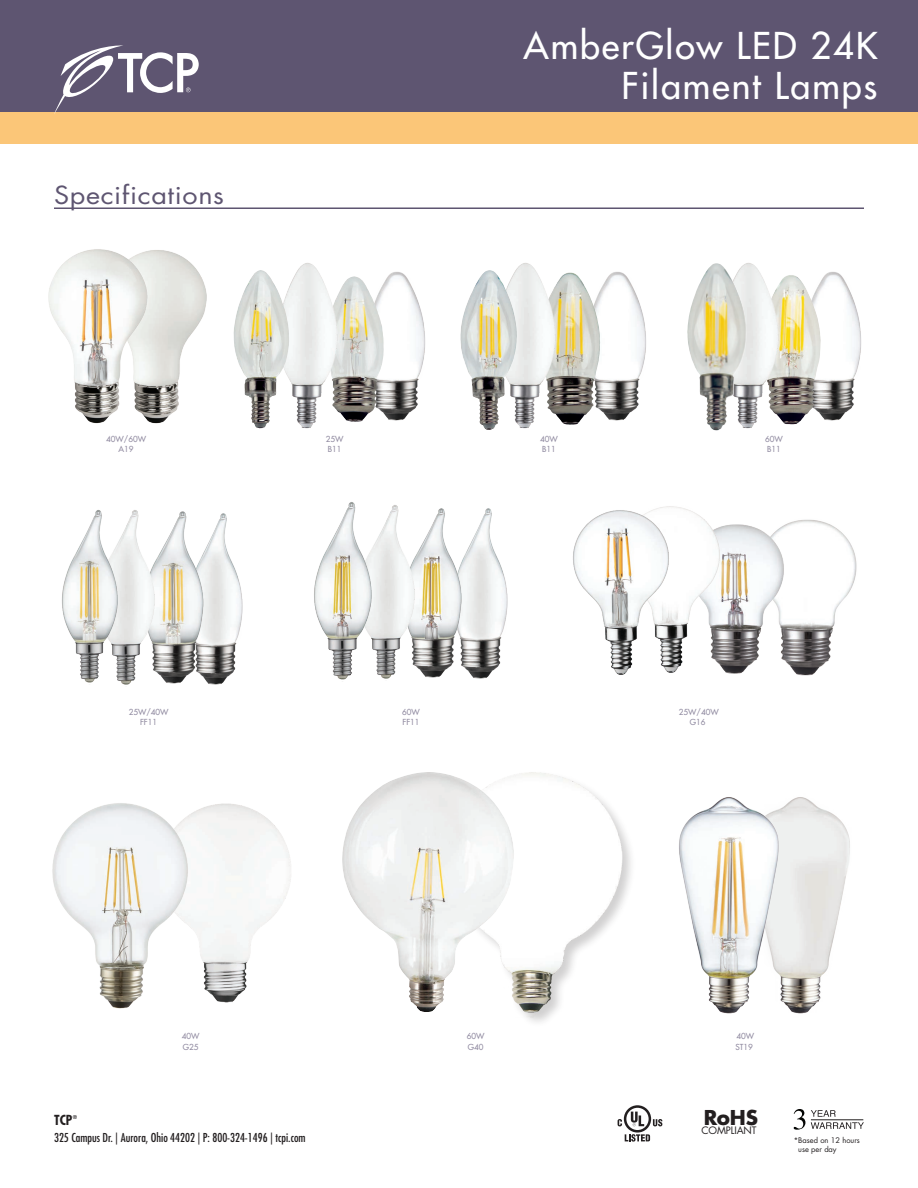
<style>
.page{position:relative;width:918px;height:1188px;background:#fff}
.page>*{position:absolute;margin:0;border:0;box-sizing:border-box;transform-origin:0 0}
.t1{font:500 36px/40.5px "Futura Std";letter-spacing:.05em;color:#fff;text-align:right}
.t2{font:24.3px "Futura Std";letter-spacing:.025em;color:#5e5571;scale:1.11 1}
.t3{font:700 19.95px "Futura Std";color:#231f20}
.t4{font:700 condensed 13.5px "Futura Std";color:#231f20}
.t5{font:condensed 12px "Futura Std";color:#231f20}
.t6{font:10.05px "Futura Std";letter-spacing:-.01em;color:#231f20}
.t7{font:500 8.1px "Futura Std";color:#918ba1}
.t8{font:7.5px/9px "Futura Std";color:#231f20}
.t9{font:700 condensed 5.25px "Futura Std";color:#231f20}
</style>
<div class="page">
<img style="left:798px;top:519px;width:59px;height:157px">
<img style="left:722px;top:520px;width:76px;height:155px">
<img style="left:468px;top:508px;width:40px;height:171px">
<img style="left:209px;top:513px;width:34px;height:172px">
<div style="left:0;top:112px;width:918px;height:32px;background:#fbc678"></div>
<div style="left:0;top:0;width:918px;height:112px;background:#5e5571"></div>
<svg style="left:618px;top:1105px;width:44px;height:37px"></svg>
<svg style="left:811px;top:1110px;width:53px;height:19px"></svg>
<svg style="left:794px;top:1109px;width:11px;height:21px"></svg>
<img style="left:153px;top:250px;width:54px;height:174px">
<img style="left:48px;top:249px;width:105px;height:175px">
<svg style="left:54px;top:45px;width:145px;height:69px"></svg>
<hr style="left:54px;top:207px;width:810px;height:2px;background:#5e5571">
<img style="left:384px;top:272px;width:41px;height:149px">
<img style="left:339px;top:278px;width:45px;height:144px">
<img style="left:282px;top:263px;width:57px;height:166px">
<img style="left:233px;top:270px;width:49px;height:158px">
<img style="left:600px;top:272px;width:46px;height:149px">
<img style="left:558px;top:272px;width:42px;height:153px">
<img style="left:516px;top:263px;width:42px;height:166px">
<img style="left:460px;top:270px;width:56px;height:160px">
<img style="left:821px;top:272px;width:40px;height:149px">
<img style="left:780px;top:275px;width:41px;height:149px">
<img style="left:746px;top:263px;width:34px;height:166px">
<img style="left:687px;top:263px;width:59px;height:168px">
<img style="left:417px;top:508px;width:51px;height:170px">
<img style="left:374px;top:505px;width:43px;height:174px">
<img style="left:158px;top:511px;width:51px;height:173px">
<img style="left:121px;top:510px;width:37px;height:175px">
<img style="left:314px;top:502px;width:60px;height:178px">
<img style="left:62px;top:510px;width:59px;height:173px">
<img style="left:659px;top:506px;width:63px;height:167px">
<img style="left:573px;top:508px;width:98px;height:167px">
<img style="left:191px;top:803px;width:100px;height:200px">
<img style="left:52px;top:803px;width:139px;height:206px">
<img style="left:522px;top:772px;width:105px;height:245px">
<div style="left:340px;top:766px;width:182px;height:247px;background:#231f20;opacity:.08"></div>
<img style="left:783px;top:797px;width:67px;height:217px">
<img style="left:679px;top:797px;width:104px;height:217px">
<h2 class="t2" style="left:54px;top:180px;width:155px">Specifications</h2>
<h1 class="t1" style="left:524px;top:25px;width:355px">AmberGlow LED 24K<br>Filament Lamps</h1>
<p class="t7" style="left:106px;top:434px;width:41px">40W/60W</p>
<p class="t7" style="left:326px;top:434px;width:19px">25W</p>
<p class="t7" style="left:540px;top:434px;width:19px">40W</p>
<p class="t7" style="left:765px;top:434px;width:19px">60W</p>
<p class="t7" style="left:119px;top:444px;width:17px">A19</p>
<p class="t7" style="left:328px;top:444px;width:15px">B11</p>
<p class="t7" style="left:542px;top:444px;width:15px">B11</p>
<p class="t7" style="left:767px;top:444px;width:15px">B11</p>
<p class="t7" style="left:129px;top:707px;width:41px">25W/40W</p>
<p class="t7" style="left:402px;top:707px;width:19px">60W</p>
<p class="t7" style="left:679px;top:707px;width:41px">25W/40W</p>
<p class="t7" style="left:140px;top:717px;width:19px">FF11</p>
<p class="t7" style="left:403px;top:717px;width:19px">FF11</p>
<p class="t7" style="left:690px;top:717px;width:17px">G16</p>
<p class="t7" style="left:182px;top:1031px;width:19px">40W</p>
<p class="t7" style="left:467px;top:1031px;width:19px">60W</p>
<p class="t7" style="left:736px;top:1031px;width:19px">40W</p>
<p class="t7" style="left:183px;top:1042px;width:17px">G25</p>
<p class="t7" style="left:468px;top:1042px;width:17px">G40</p>
<p class="t7" style="left:735px;top:1042px;width:19px">ST19</p>
<h3 class="t4" style="left:54px;top:1112px;width:20px">TCP</h3>
<p class="t9" style="left:73px;top:1114px;width:6px">®</p>
<h3 class="t5" style="left:54px;top:1131px;width:253px">325 Campus Dr. | Aurora, Ohio 44202 | P: 800-324-1496 | tcpi.com</h3>
<h3 class="t3" style="left:704px;top:1104px;width:56px">RoHS</h3>
<p class="t6" style="left:701px;top:1124px;width:57px">COMPLIANT</p>
<p class="t8" style="left:798px;top:1136px;width:63px;text-indent:-4px">*Based on 12 hours use per day</p>
</div>
